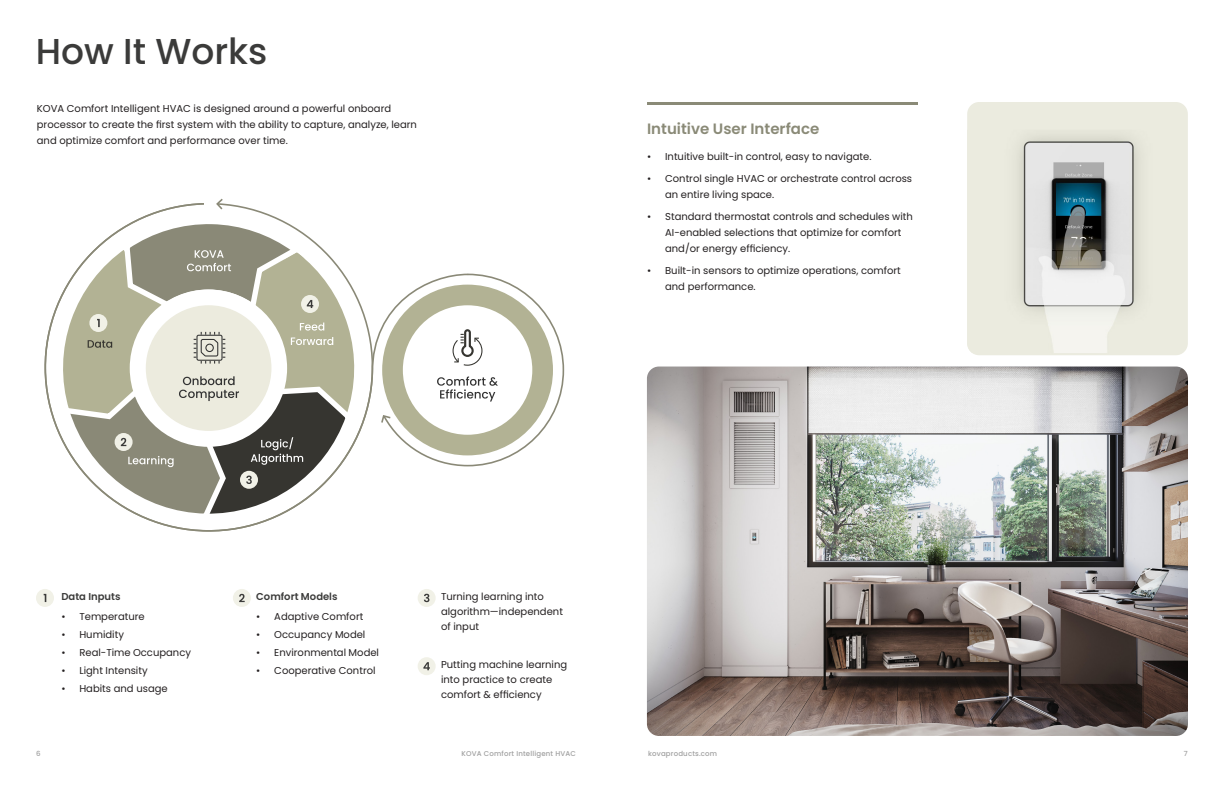
<style>
.page{position:relative;width:1224px;height:792px;background:#fff}
.page>*{position:absolute;margin:0;border:0;box-sizing:border-box;transform-origin:0 0}
.t1{font:500 36px "Poppins";color:#3b3b3a}
.t2{font:600 15px "Poppins";color:#8a8a77}
.t3{font:10px/16px "Poppins";color:#231f20}
.t4{font:600 10px "Poppins";color:#3b3b3a}
.t5{font:500 7px "Poppins";letter-spacing:.025em;color:#a0a0a0}
</style>
<div class="page">
<div style="left:967px;top:102px;width:221px;height:253px;background:#ebebdf;border-radius:12px"></div>
<img style="left:967px;top:136px;width:172px;height:217px">
<hr style="left:647px;top:102px;width:271px;height:3px;background:#8a8a77">
<img style="left:647px;top:367px;width:541px;height:369px">
<div style="left:36px;top:589px;width:18px;height:18px;background:#f1f1e7;border-radius:50%"></div>
<svg style="left:44px;top:594px;width:2px;height:8px"></svg>
<div style="left:233px;top:589px;width:18px;height:18px;background:#f1f1e7;border-radius:50%"></div>
<svg style="left:239px;top:594px;width:6px;height:8px"></svg>
<svg style="left:45px;top:203px;width:329px;height:329px"></svg>
<svg style="left:215px;top:198px;width:10px;height:13px"></svg>
<svg style="left:380px;top:273px;width:185px;height:194px"></svg>
<svg style="left:58px;top:217px;width:308px;height:306px"></svg>
<div style="left:418px;top:589px;width:18px;height:18px;background:#f1f1e7;border-radius:50%"></div>
<svg style="left:424px;top:594px;width:5px;height:8px"></svg>
<div style="left:418px;top:657px;width:18px;height:18px;background:#f1f1e7;border-radius:50%"></div>
<svg style="left:423px;top:662px;width:7px;height:8px"></svg>
<p class="t1" style="left:36px;top:30px;width:233px">How It Works</p>
<p class="t3" style="left:37px;top:101px;width:382px">KOVA Comfort Intelligent HVAC is designed around a powerful onboard processor to create the first system with the ability to capture, analyze, learn and optimize comfort and performance over time.</p>
<p class="t2" style="left:647px;top:120px;width:174px">Intuitive User Interface</p>
<p class="t3" style="left:647px;top:148px;width:226px">• Intuitive built-in control, easy to navigate.</p>
<p class="t3" style="left:665px;top:170px;width:249px;text-indent:-18px">• Control single HVAC or orchestrate control across an entire living space.</p>
<p class="t3" style="left:665px;top:208px;width:249px;text-indent:-18px">• Standard thermostat controls and schedules with<br>AI-enabled selections that optimize for comfort and/or energy efficiency.</p>
<p class="t3" style="left:665px;top:262px;width:237px;text-indent:-18px">• Built-in sensors to optimize operations, comfort and performance.</p>
<p class="t4" style="left:61px;top:591px;width:61px">Data Inputs</p>
<p class="t3" style="left:61px;top:609px;width:85px">• Temperature</p>
<p class="t3" style="left:61px;top:627px;width:64px">• Humidity</p>
<p class="t3" style="left:61px;top:645px;width:131px">• Real-Time Occupancy</p>
<p class="t3" style="left:61px;top:663px;width:88px">• Light Intensity</p>
<p class="t3" style="left:61px;top:681px;width:108px">• Habits and usage</p>
<p class="t4" style="left:256px;top:591px;width:83px">Comfort Models</p>
<p class="t3" style="left:256px;top:609px;width:109px">• Adaptive Comfort</p>
<p class="t3" style="left:256px;top:627px;width:111px">• Occupancy Model</p>
<p class="t3" style="left:256px;top:645px;width:124px">• Environmental Model</p>
<p class="t3" style="left:256px;top:663px;width:121px">• Cooperative Control</p>
<p class="t3" style="left:441px;top:590px;width:123px;line-height:15px">Turning learning into algorithm—independent of input</p>
<p class="t3" style="left:441px;top:657px;width:128px;line-height:15px">Putting machine learning into practice to create comfort &amp; efficiency</p>
<p class="t5" style="left:36px;top:749px;width:6px">6</p>
<p class="t5" style="left:462px;top:749px;width:116px">KOVA Comfort Intelligent HVAC</p>
<p class="t5" style="left:648px;top:749px;width:71px">kovaproducts.com</p>
<p class="t5" style="left:1184px;top:749px;width:5px">7</p>
</div>
